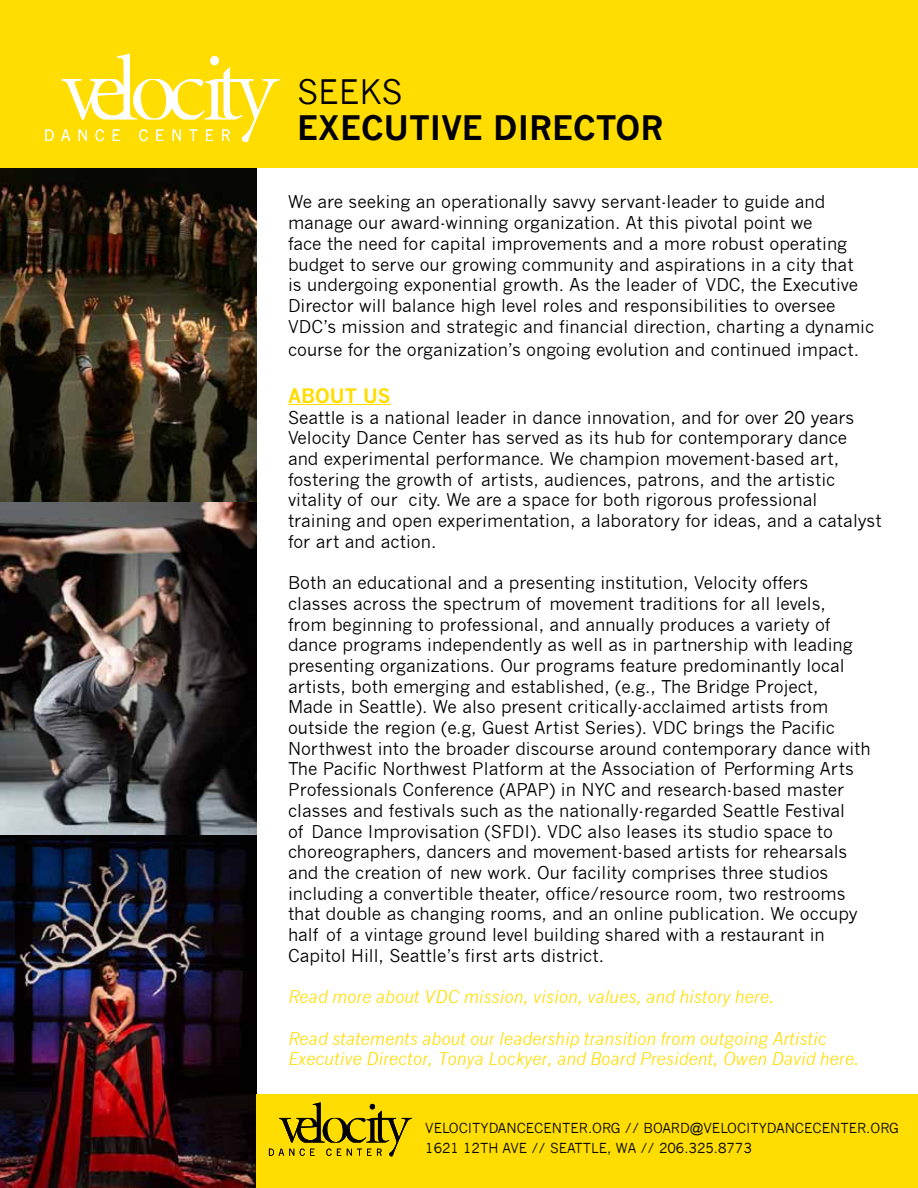
<style>
.page{position:relative;width:918px;height:1188px;background:#fff}
.page>*{position:absolute;margin:0;border:0;box-sizing:border-box;transform-origin:0 0}
.t1{font:700 33px "News Gothic";color:#000}
.t2{font:33px "News Gothic";color:#000}
.t3{font:700 19.5px "News Gothic";color:#fd0}
.t4{font:17.25px/20.7px "News Gothic";color:#000}
.t5{font:italic 17.25px/20.7px "News Gothic";color:#fd0}
.t6{font:13.5px/19.5px "News Gothic";color:#000}
</style>
<div class="page">
<img style="left:0;top:169px;width:256px;height:1019px">
<div style="left:0;top:0;width:918px;height:168px;background:#fd0"></div>
<svg style="left:27px;top:53px;width:253px;height:116px"></svg>
<hr style="left:288px;top:404px;width:103px;height:1px;background:#fd0">
<div style="left:257px;top:1094px;width:661px;height:94px;background:#fd0"></div>
<svg style="left:268px;top:1102px;width:144px;height:55px"></svg>
<h1 class="t2" style="left:297px;top:73px;width:107px">SEEKS</h1>
<h1 class="t1" style="left:297px;top:108px;width:368px">EXECUTIVE DIRECTOR</h1>
<p class="t4" style="left:288px;top:192px;width:588px">We are seeking an operationally savvy servant-leader to guide and manage our award-winning organization. At this pivotal point we<br>face the need for capital improvements and a more robust operating budget to serve our growing community and aspirations in a city that<br>is undergoing exponential growth. As the leader of VDC, the Executive Director will balance high level roles and responsibilities to oversee VDC’s mission and strategic and financial direction, charting a dynamic</p>
<p class="t4" style="left:288px;top:340px;width:573px">course for the organization’s ongoing evolution and continued impact.</p>
<p class="t3" style="left:288px;top:384px;width:104px">ABOUT US</p>
<p class="t4" style="left:288px;top:407px;width:595px">Seattle is a national leader in dance innovation, and for over 20 years Velocity Dance Center has served as its hub for contemporary dance and experimental performance. We champion movement-based art, fostering the growth of artists, audiences, patrons, and the artistic vitality of our city. We are a space for both rigorous professional training and open experimentation, a laboratory for ideas, and a catalyst for art and action.</p>
<p class="t4" style="left:288px;top:573px;width:584px">Both an educational and a presenting institution, Velocity offers classes across the spectrum of movement traditions for all levels,<br>from beginning to professional, and annually produces a variety of dance programs independently as well as in partnership with leading presenting organizations. Our programs feature predominantly local artists, both emerging and established, (e.g., The Bridge Project,<br>Made in Seattle). We also present critically-acclaimed artists from outside the region (e.g, Guest Artist Series). VDC brings the Pacific Northwest into the broader discourse around contemporary dance with The Pacific Northwest Platform at the Association of Performing Arts Professionals Conference (APAP) in NYC and research-based master classes and festivals such as the nationally-regarded Seattle Festival<br>of Dance Improvisation (SFDI). VDC also leases its studio space to choreographers, dancers and movement-based artists for rehearsals and the creation of new work. Our facility comprises three studios including a convertible theater, office/resource room, two restrooms that double as changing rooms, and an online publication. We occupy half of a vintage ground level building shared with a restaurant in Capitol Hill, Seattle’s first arts district.</p>
<p class="t5" style="left:288px;top:987px;width:488px">Read more about VDC mission, vision, values, and history here.</p>
<p class="t5" style="left:288px;top:1028px;width:573px">Read statements about our leadership transition from outgoing Artistic<br>Executive Director, Tonya Lockyer, and Board President, Owen David here.</p>
<p class="t6" style="left:425px;top:1119px;width:475px">VELOCITYDANCECENTER.ORG // BOARD@VELOCITYDANCECENTER.ORG<br>1621 12TH AVE // SEATTLE, WA // 206.325.8773</p>
</div>
